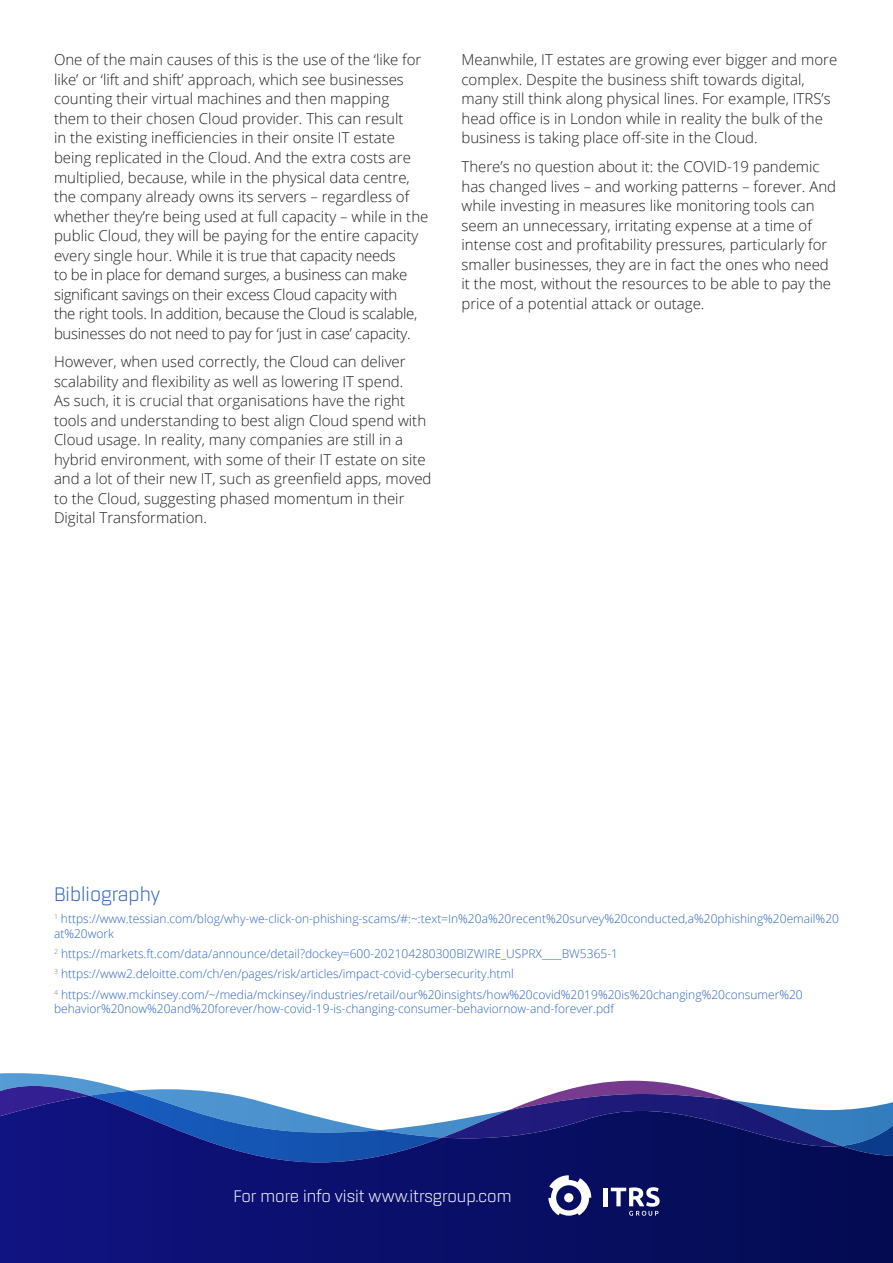
<style>
.page{position:relative;width:893px;height:1263px;background:#fff}
.page>*{position:absolute;margin:0;border:0;box-sizing:border-box;transform-origin:0 0}
.t1{font:300 21px "Rogan";color:#2c64be}
.t2{font:300 18px "Rogan";color:#fff}
.t3{font:300 15px/19.5px "Open Sans";color:#1e1e1e}
.t4{font:300 12px/20.4px "Open Sans";color:#2c64be}
</style>
<div class="page">
<svg style="left:0;top:1073px;width:683px;height:13px"></svg>
<img style="left:0;top:1086px;width:704px;height:10px">
<svg style="left:130px;top:1089px;width:250px;height:2px"></svg>
<img style="left:89px;top:1091px;width:631px;height:5px">
<img style="left:0;top:1096px;width:893px;height:167px">
<hr style="left:604px;top:1188px;width:4px;height:18px;background:#fff">
<svg style="left:548px;top:1175px;width:43px;height:41px"></svg>
<div style="left:564px;top:1193px;width:9px;height:9px;background:#fff;border-radius:50%"></div>
<svg style="left:611px;top:1187px;width:49px;height:29px"></svg>
<p class="t3" style="left:54px;top:50px;width:376px">One of the main causes of this is the use of the ‘like for like’ or ‘lift and shift’ approach, which see businesses counting their virtual machines and then mapping<br>them to their chosen Cloud provider. This can result<br>in the existing inefficiencies in their onsite IT estate being replicated in the Cloud. And the extra costs are multiplied, because, while in the physical data centre, the company already owns its servers – regardless of whether they’re being used at full capacity – while in the public Cloud, they will be paying for the entire capacity every single hour. While it is true that capacity needs<br>to be in place for demand surges, a business can make significant savings on their excess Cloud capacity with<br>the right tools. In addition, because the Cloud is scalable, businesses do not need to pay for ‘just in case’ capacity.</p>
<p class="t3" style="left:54px;top:351px;width:379px">However, when used correctly, the Cloud can deliver scalability and flexibility as well as lowering IT spend.<br>As such, it is crucial that organisations have the right tools and understanding to best align Cloud spend with Cloud usage. In reality, many companies are still in a hybrid environment, with some of their IT estate on site and a lot of their new IT, such as greenfield apps, moved to the Cloud, suggesting phased momentum in their Digital Transformation.</p>
<p class="t3" style="left:461px;top:50px;width:377px">Meanwhile, IT estates are growing ever bigger and more complex. Despite the business shift towards digital, many still think along physical lines. For example, ITRS’s head office is in London while in reality the bulk of the business is taking place off-site in the Cloud.</p>
<p class="t3" style="left:461px;top:156px;width:376px">There’s no question about it: the COVID-19 pandemic has changed lives – and working patterns – forever. And while investing in measures like monitoring tools can seem an unnecessary, irritating expense at a time of intense cost and profitability pressures, particularly for smaller businesses, they are in fact the ones who need it the most, without the resources to be able to pay the price of a potential attack or outage.</p>
<h1 class="t1" style="left:54px;top:883px;width:107px">Bibliography</h1>
<p class="t4" style="left:54px;top:911px;width:786px;line-height:14.4px"><sup>1</sup> https://www.tessian.com/blog/why-we-click-on-phishing-scams/#:~:text=In%20a%20recent%20survey%20conducted,a%20phishing%20email%20 at%20work</p>
<p class="t4" style="left:54px;top:943px;width:750px"><sup>2</sup> https://markets.ft.com/data/announce/detail?dockey=600-202104280300BIZWIRE_USPRX____BW5365-1<br><sup>3</sup> https://www2.deloitte.com/ch/en/pages/risk/articles/impact-covid-cybersecurity.html<br><sup>4</sup> https://www.mckinsey.com/~/media/mckinsey/industries/retail/our%20insights/how%20covid%2019%20is%20changing%20consumer%20</p>
<p class="t4" style="left:54px;top:998px;width:561px">behavior%20now%20and%20forever/how-covid-19-is-changing-consumer-behaviornow-and-forever.pdf</p>
<p class="t2" style="left:233px;top:1186px;width:280px">For more info visit www.itrsgroup.com</p>
</div>
